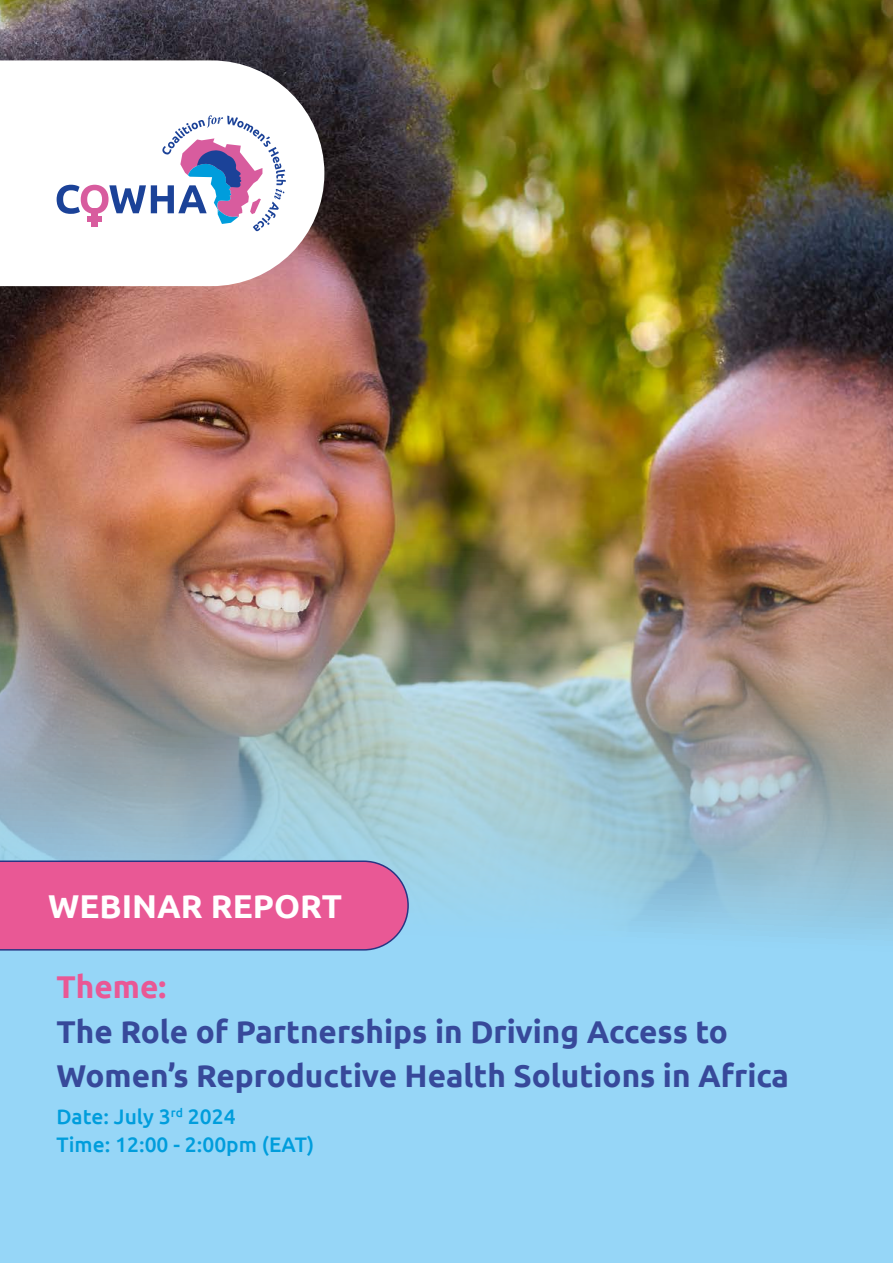
<style>
.page{position:relative;width:893px;height:1263px;background:#fff}
.page>*{position:absolute;margin:0;border:0;box-sizing:border-box;transform-origin:0 0}
.t1{font:700 33px "Ubuntu";color:#fff}
.t2{font:700 31.5px/43.2px "Ubuntu";color:#37499a}
.t3{font:700 31.5px "Ubuntu";color:#e95895}
.t4{font:500 21px/28.5px "Ubuntu";color:#009ddc}
</style>
<div class="page">
<img style="left:0;top:0;width:893px;height:1263px">
<svg style="left:0;top:60px;width:324px;height:226px"></svg>
<svg style="left:57px;top:115px;width:229px;height:116px"></svg>
<div style="left:91px;top:208px;width:7px;height:19px;background:#d85c9e"></div>
<div style="left:87px;top:216px;width:15px;height:6px;background:#d85c9e"></div>
<svg style="left:0;top:860px;width:410px;height:91px;background:#df5b97"></svg>
<p class="t1" style="left:48px;top:886px;width:295px">WEBINAR REPORT</p>
<p class="t3" style="left:57px;top:968px;width:111px">Theme:</p>
<p class="t2" style="left:57px;top:1010px;width:734px">The Role of Partnerships in Driving Access to<br>Women’s Reproductive Health Solutions in Africa</p>
<p class="t4" style="left:57px;top:1101px;width:259px">Date: July 3<sup>rd</sup> 2024<br>Time: 12:00 - 2:00pm (EAT)</p>
</div>
